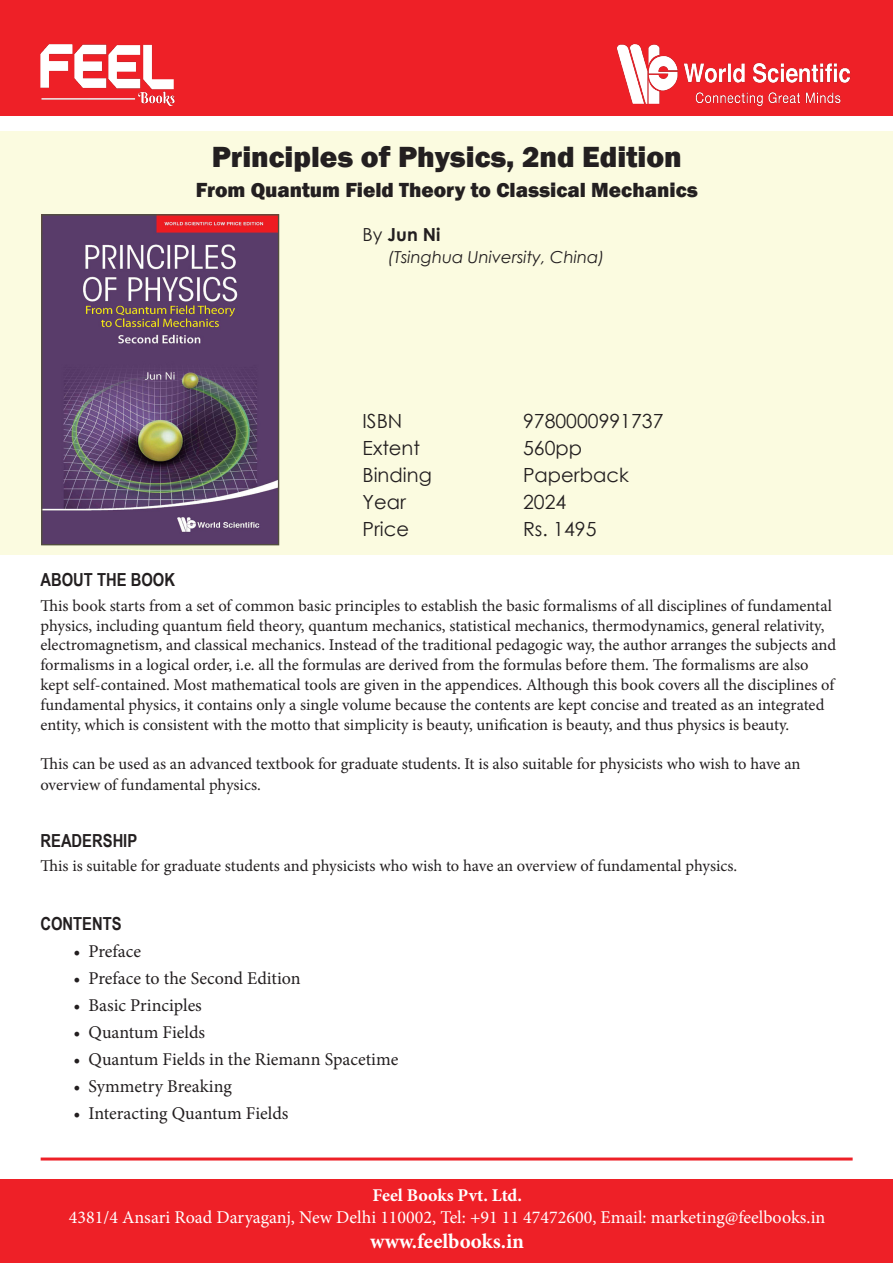
<style>
.page{position:relative;width:893px;height:1263px;background:#fff}
.page>*{position:absolute;margin:0;border:0;box-sizing:border-box;transform-origin:0 0}
.t1{font:800 30px "Franklin Gothic";color:#231f20}
.t2{font:800 21px "Franklin Gothic";color:#231f20}
.t3{font:700 21px "Minion Pro";color:#fff}
.t4{font:19.5px "Century Gothic";color:#231f20}
.t5{font:18px "Minion Pro";color:#231f20}
.t6{font:18px "Minion Pro";color:#fff}
.t7{font:700 18px "Arial Narrow";color:#231f20}
.t8{font:700 18px "Minion Pro";color:#fff}
.t9{font:700 18px "Century Gothic";color:#231f20}
.Text{font:16.5px/19.8px "Minion Pro";color:#231f20}
.t10{font:italic 16.5px "Century Gothic";color:#231f20}
.s1{font-weight:400}
</style>
<div class="page">
<div style="left:0;top:0;width:893px;height:115px;background:#ee2027"></div>
<img style="left:40px;top:44px;width:135px;height:62px">
<img style="left:616px;top:44px;width:235px;height:63px">
<div style="left:0;top:1179px;width:893px;height:84px;background:#ee2027"></div>
<div style="left:0;top:131px;width:893px;height:424px;background:#fbfbe0"></div>
<img style="left:43px;top:216px;width:234px;height:327px">
<div style="left:41px;top:214px;width:238px;height:331px;border:1px solid #524f3e"></div>
<hr style="left:41px;top:1157px;width:812px;height:3px;background:#ee2027">
<p class="t1" style="left:212px;top:137px;width:472px">Principles of Physics, 2nd Edition</p>
<p class="t2" style="left:196px;top:176px;width:504px">From Quantum Field Theory to Classical Mechanics</p>
<p class="t9" style="left:363px;top:221px;width:79px"><span class="s1">By</span> Jun Ni</p>
<p class="t10" style="left:388px;top:245px;width:218px">(Tsinghua University, China)</p>
<p class="t4" style="left:363px;top:408px;width:41px">ISBN</p>
<p class="t4" style="left:523px;top:408px;width:142px">9780000991737</p>
<p class="t4" style="left:363px;top:435px;width:59px">Extent</p>
<p class="t4" style="left:523px;top:435px;width:61px">560pp</p>
<p class="t4" style="left:363px;top:462px;width:71px">Binding</p>
<p class="t4" style="left:523px;top:462px;width:107px">Paperback</p>
<p class="t4" style="left:363px;top:489px;width:45px">Year</p>
<p class="t4" style="left:523px;top:489px;width:45px">2024</p>
<p class="t4" style="left:363px;top:516px;width:48px">Price</p>
<p class="t4" style="left:523px;top:516px;width:75px">Rs. 1495</p>
<p class="t7" style="left:40px;top:566px;width:136px">ABOUT THE BOOK</p>
<p class="Text" style="left:40px;top:596px;width:797px">This book starts from a set of common basic principles to establish the basic formalisms of all disciplines of fundamental physics, including quantum field theory, quantum mechanics, statistical mechanics, thermodynamics, general relativity, electromagnetism, and classical mechanics. Instead of the traditional pedagogic way, the author arranges the subjects and formalisms in a logical order, i.e. all the formulas are derived from the formulas before them. The formalisms are also kept self-contained. Most mathematical tools are given in the appendices. Although this book covers all the disciplines of fundamental physics, it contains only a single volume because the contents are kept concise and treated as an integrated entity, which is consistent with the motto that simplicity is beauty, unification is beauty, and thus physics is beauty.</p>
<p class="Text" style="left:40px;top:753px;width:761px;line-height:21px">This can be used as an advanced textbook for graduate students. It is also suitable for physicists who wish to have an overview of fundamental physics.</p>
<p class="t7" style="left:40px;top:827px;width:98px">READERSHIP</p>
<p class="Text" style="left:40px;top:856px;width:698px">This is suitable for graduate students and physicists who wish to have an overview of fundamental physics.</p>
<p class="t7" style="left:40px;top:910px;width:83px">CONTENTS</p>
<p class="t5" style="left:73px;top:939px;width:69px">• Preface</p>
<p class="t5" style="left:73px;top:966px;width:229px">• Preface to the Second Edition</p>
<p class="t5" style="left:73px;top:993px;width:130px">• Basic Principles</p>
<p class="t5" style="left:73px;top:1020px;width:133px">• Quantum Fields</p>
<p class="t5" style="left:73px;top:1047px;width:326px">• Quantum Fields in the Riemann Spacetime</p>
<p class="t5" style="left:73px;top:1074px;width:160px">• Symmetry Breaking</p>
<p class="t5" style="left:73px;top:1101px;width:216px">• Interacting Quantum Fields</p>
<p class="t8" style="left:372px;top:1182px;width:151px">Feel Books Pvt. Ltd.</p>
<p class="t6" style="left:69px;top:1205px;width:758px">4381/4 Ansari Road Daryaganj, New Delhi 110002, Tel: +91 11 47472600, Email: marketing@feelbooks.in</p>
<p class="t3" style="left:370px;top:1226px;width:156px">www.feelbooks.in</p>
</div>
